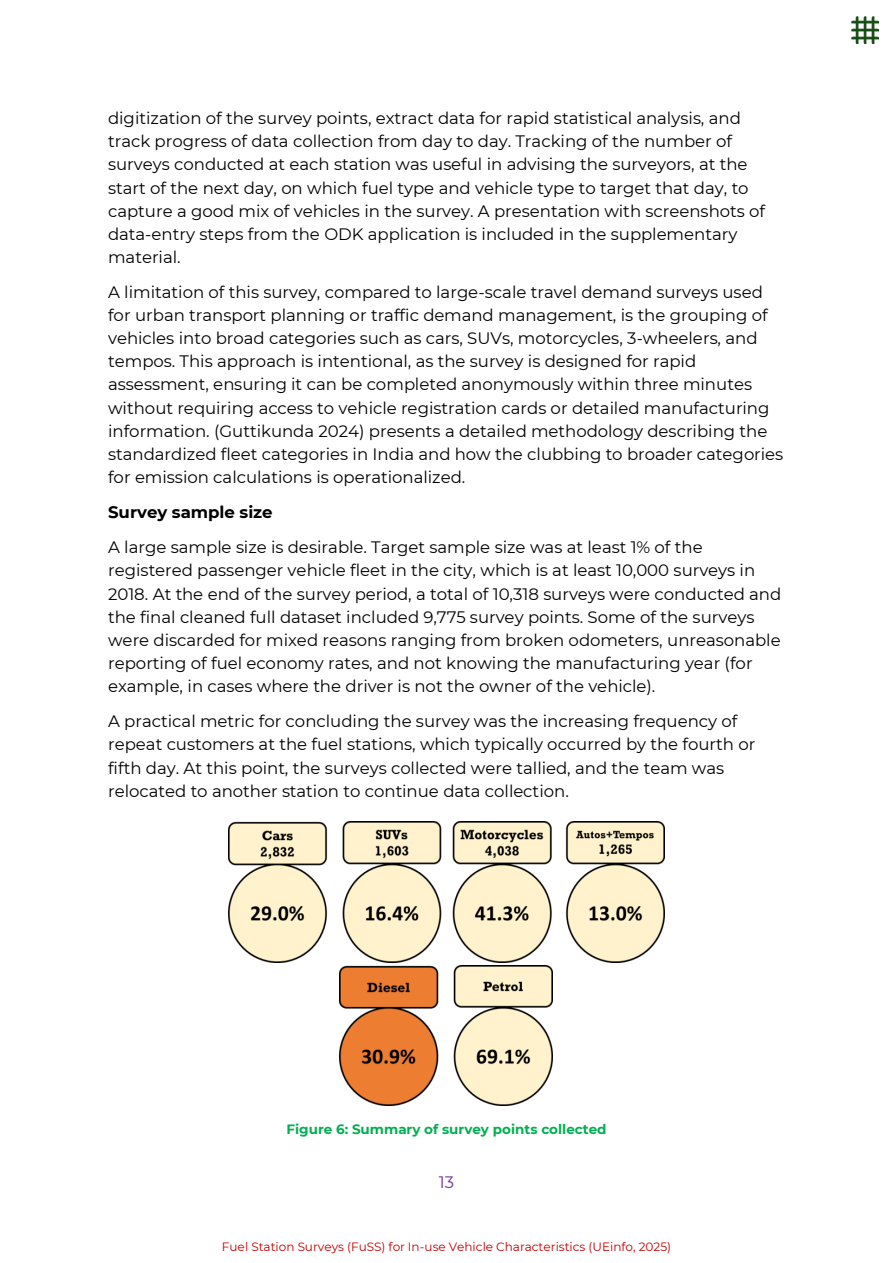
<style>
.page{position:relative;width:893px;height:1263px;background:#fff}
.page>*{position:absolute;margin:0;border:0;box-sizing:border-box;transform-origin:0 0}
.t1{font:16.5px/23.1px "Montserrat";color:#000}
.t2{font:700 16.5px "Montserrat";color:#000}
.t3{font:16.5px "Montserrat";color:#7030a0}
.t4{font:700 13.5px "Montserrat";color:#00b050}
.t5{font:12px "Montserrat";color:#c00000}
</style>
<div class="page">
<img style="left:851px;top:16px;width:27px;height:27px">
<img style="left:228px;top:822px;width:436px;height:140px">
<img style="left:340px;top:965px;width:212px;height:140px">
<p class="t1" style="left:108px;top:107px;width:659px">digitization of the survey points, extract data for rapid statistical analysis, and track progress of data collection from day to day. Tracking of the number of surveys conducted at each station was useful in advising the surveyors, at the start of the next day, on which fuel type and vehicle type to target that day, to capture a good mix of vehicles in the survey. A presentation with screenshots of data-entry steps from the ODK application is included in the supplementary material.</p>
<p class="t1" style="left:108px;top:280px;width:677px">A limitation of this survey, compared to large-scale travel demand surveys used for urban transport planning or traffic demand management, is the grouping of vehicles into broad categories such as cars, SUVs, motorcycles, 3-wheelers, and tempos. This approach is intentional, as the survey is designed for rapid assessment, ensuring it can be completed anonymously within three minutes without requiring access to vehicle registration cards or detailed manufacturing information. (Guttikunda 2024) presents a detailed methodology describing the standardized fleet categories in India and how the clubbing to broader categories for emission calculations is operationalized.</p>
<p class="t2" style="left:108px;top:502px;width:166px">Survey sample size</p>
<p class="t1" style="left:108px;top:536px;width:675px">A large sample size is desirable. Target sample size was at least 1% of the registered passenger vehicle fleet in the city, which is at least 10,000 surveys in 2018. At the end of the survey period, a total of 10,318 surveys were conducted and the final cleaned full dataset included 9,775 survey points. Some of the surveys were discarded for mixed reasons ranging from broken odometers, unreasonable reporting of fuel economy rates, and not knowing the manufacturing year (for example, in cases where the driver is not the owner of the vehicle).</p>
<p class="t1" style="left:108px;top:710px;width:649px">A practical metric for concluding the survey was the increasing frequency of repeat customers at the fuel stations, which typically occurred by the fourth or fifth day. At this point, the surveys collected were tallied, and the team was relocated to another station to continue data collection.</p>
<p class="t4" style="left:286px;top:1121px;width:322px">Figure 6: Summary of survey points collected</p>
<p class="t3" style="left:439px;top:1172px;width:17px">13</p>
<p class="t5" style="left:222px;top:1240px;width:451px">Fuel Station Surveys (FuSS) for In-use Vehicle Characteristics (UEinfo, 2025)</p>
</div>
